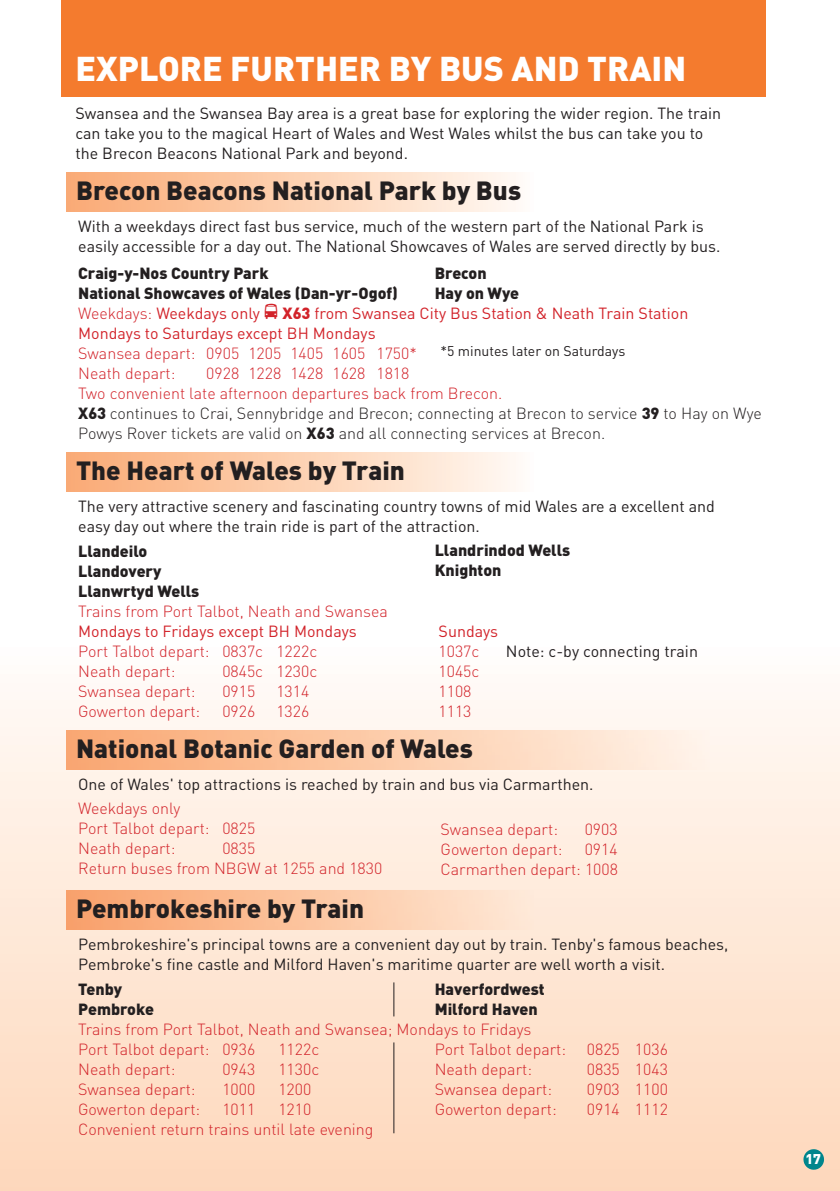
<style>
.page{position:relative;width:840px;height:1191px;background:#fff}
.page>*{position:absolute;margin:0;border:0;box-sizing:border-box;transform-origin:0 0}
.t1{font:900 34px "DIN";color:#fff}
.t2{font:900 26px "DIN";color:#231f20}
.t3{font:16px/20px "DIN";color:#231f20}
.t4{font:300 16px/20px "DIN";color:#d2232a}
.t5{font:300 16px/20px "DIN";color:#231f20}
.t6{font:16px/20px "DIN";color:#d2232a}
.t7{font:900 16px/20px "DIN";color:#231f20}
.t8{font:14px "DIN";color:#231f20}
.t9{font:900 14px "DIN";color:#fff}
.s1{font-weight:900;color:#231f20}
.s2{font-weight:300}
.s3{font-family:"Travelcons"}
.s4{font-weight:900}
.s5{color:#d2232a}
</style>
<div class="page">
<svg style="left:0;top:700px;width:839px;height:491px;background:#fee6d4"></svg>
<svg style="left:802px;top:1148px;width:22px;height:22px"></svg>
<div style="left:61px;top:0;width:704px;height:96px;background:#f47b2e"></div>
<div style="left:67px;top:172px;width:466px;height:40px;background:linear-gradient(to right,#faa973,#fffbf5)"></div>
<div style="left:67px;top:452px;width:466px;height:40px;background:linear-gradient(to right,#faa973,#fffbf5)"></div>
<img style="left:67px;top:730px;width:642px;height:40px">
<img style="left:67px;top:890px;width:466px;height:40px">
<hr style="left:393px;top:982px;width:1px;height:34px;background:#231f20">
<hr style="left:393px;top:1042px;width:1px;height:91px;background:#231f20">
<h1 class="t1" style="left:75px;top:57px;width:612px">EXPLORE FURTHER BY BUS AND TRAIN</h1>
<p class="t3" style="left:75px;top:105px;width:646px">Swansea and the Swansea Bay area is a great base for exploring the wider region. The train can take you to the magical Heart of Wales and West Wales whilst the bus can take you to the Brecon Beacons National Park and beyond.</p>
<h2 class="t2" style="left:76px;top:182px;width:446px">Brecon Beacons National Park by Bus</h2>
<p class="t3" style="left:78px;top:218px;width:643px">With a weekdays direct fast bus service, much of the western part of the National Park is easily accessible for a day out. The National Showcaves of Wales are served directly by bus.</p>
<p class="t6" style="left:78px;top:265px;width:611px"><span class="s1">Craig-y-Nos Country Park<br>National Showcaves of Wales (Dan-yr-Ogof)<br></span><span class="s2">Weekdays:</span> Weekdays only <span class="s3">b</span> <span class="s4">X63</span> from Swansea City Bus Station &amp; Neath Train Station Mondays to Saturdays except BH Mondays</p>
<p class="t4" style="left:78px;top:345px;width:340px">Swansea depart: 0905 1205 1405 1605 1750*<br>Neath depart:</p>
<p class="t7" style="left:434px;top:264px;width:86px">Brecon<br>Hay on Wye</p>
<p class="t8" style="left:440px;top:346px;width:186px">*5 minutes later on Saturdays</p>
<p class="t5" style="left:78px;top:365px;width:684px;text-indent:128px"><span class="s5">0928 1228 1428 1628 1818<br>Two convenient late afternoon departures back from Brecon.<br></span><span class="s4">X63</span> continues to Crai, Sennybridge and Brecon; connecting at Brecon to service <span class="s4">39</span> to Hay on Wye Powys Rover tickets are valid on <span class="s4">X63</span> and all connecting services at Brecon.</p>
<h2 class="t2" style="left:76px;top:462px;width:330px">The Heart of Wales by Train</h2>
<p class="t3" style="left:78px;top:498px;width:638px">The very attractive scenery and fascinating country towns of mid Wales are a excellent and easy day out where the train ride is part of the attraction.</p>
<p class="t7" style="left:434px;top:541px;width:137px">Llandrindod Wells<br>Knighton</p>
<p class="t7" style="left:78px;top:542px;width:123px">Llandeilo<br>Llandovery<br>Llanwrtyd Wells</p>
<p class="t4" style="left:78px;top:603px;width:311px">Trains from Port Talbot, Neath and Swansea</p>
<p class="t6" style="left:78px;top:623px;width:280px">Mondays to Fridays except BH Mondays</p>
<p class="t6" style="left:438px;top:623px;width:61px">Sundays</p>
<p class="t4" style="left:78px;top:643px;width:240px">Port Talbot depart: 0837c 1222c</p>
<p class="t4" style="left:438px;top:643px;width:42px">1037c</p>
<p class="t4" style="left:78px;top:663px;width:99px">Neath depart:</p>
<p class="t4" style="left:222px;top:663px;width:96px">0845c 1230c</p>
<p class="t4" style="left:438px;top:663px;width:42px">1045c</p>
<p class="t4" style="left:78px;top:683px;width:119px">Swansea depart:</p>
<p class="t4" style="left:222px;top:683px;width:34px">0915</p>
<p class="t4" style="left:276px;top:683px;width:34px">1314</p>
<p class="t4" style="left:438px;top:683px;width:34px">1108</p>
<p class="t4" style="left:78px;top:703px;width:123px">Gowerton depart:</p>
<p class="t4" style="left:222px;top:703px;width:34px">0926</p>
<p class="t4" style="left:276px;top:703px;width:34px">1326</p>
<p class="t4" style="left:438px;top:703px;width:34px">1113</p>
<p class="t3" style="left:505px;top:643px;width:193px">Note: c-by connecting train</p>
<h2 class="t2" style="left:76px;top:740px;width:398px">National Botanic Garden of Wales</h2>
<p class="t3" style="left:78px;top:776px;width:516px">One of Wales' top attractions is reached by train and bus via Carmarthen.</p>
<p class="t4" style="left:78px;top:800px;width:178px">Weekdays only<br>Port Talbot depart: 0825<br>Neath depart:</p>
<p class="t4" style="left:78px;top:840px;width:305px;text-indent:144px">0835<br>Return buses from NBGW at 1255 and 1830</p>
<h2 class="t2" style="left:76px;top:900px;width:289px">Pembrokeshire by Train</h2>
<p class="t4" style="left:440px;top:821px;width:119px">Swansea depart:</p>
<p class="t4" style="left:584px;top:821px;width:34px">0903</p>
<p class="t4" style="left:440px;top:841px;width:123px">Gowerton depart:</p>
<p class="t4" style="left:440px;top:841px;width:179px;text-align:right">0914<br>Carmarthen depart: 1008</p>
<p class="t3" style="left:78px;top:936px;width:651px">Pembrokeshire's principal towns are a convenient day out by train. Tenby's famous beaches,<br>Pembroke's fine castle and Milford Haven's maritime quarter are well worth a visit.</p>
<p class="t7" style="left:434px;top:979px;width:111px">Haverfordwest<br>Milford Haven</p>
<p class="t4" style="left:434px;top:1040px;width:133px">Port Talbot depart:</p>
<p class="t4" style="left:586px;top:1040px;width:82px">0825 1036</p>
<p class="t4" style="left:434px;top:1060px;width:99px">Neath depart:</p>
<p class="t4" style="left:586px;top:1060px;width:82px">0835 1043</p>
<p class="t4" style="left:434px;top:1080px;width:119px">Swansea depart:</p>
<p class="t4" style="left:586px;top:1080px;width:82px">0903 1100</p>
<p class="t4" style="left:434px;top:1100px;width:123px">Gowerton depart:</p>
<p class="t4" style="left:586px;top:1100px;width:82px">0914 1112</p>
<p class="t7" style="left:78px;top:980px;width:77px">Tenby<br>Pembroke</p>
<p class="t4" style="left:78px;top:1021px;width:454px">Trains from Port Talbot, Neath and Swansea; Mondays to Fridays<br>Port Talbot depart: 0936</p>
<p class="t4" style="left:278px;top:1041px;width:42px">1122c</p>
<p class="t4" style="left:78px;top:1061px;width:99px">Neath depart:</p>
<p class="t4" style="left:222px;top:1061px;width:34px">0943</p>
<p class="t4" style="left:278px;top:1061px;width:42px">1130c</p>
<p class="t4" style="left:78px;top:1081px;width:119px">Swansea depart:</p>
<p class="t4" style="left:222px;top:1081px;width:34px">1000</p>
<p class="t4" style="left:278px;top:1081px;width:34px">1200</p>
<p class="t4" style="left:78px;top:1101px;width:123px">Gowerton depart:</p>
<p class="t4" style="left:222px;top:1101px;width:34px">1011</p>
<p class="t4" style="left:78px;top:1101px;width:296px;text-indent:200px">1210<br>Convenient return trains until late evening</p>
<p class="t9" style="left:805px;top:1154px;width:17px">17</p>
</div>
